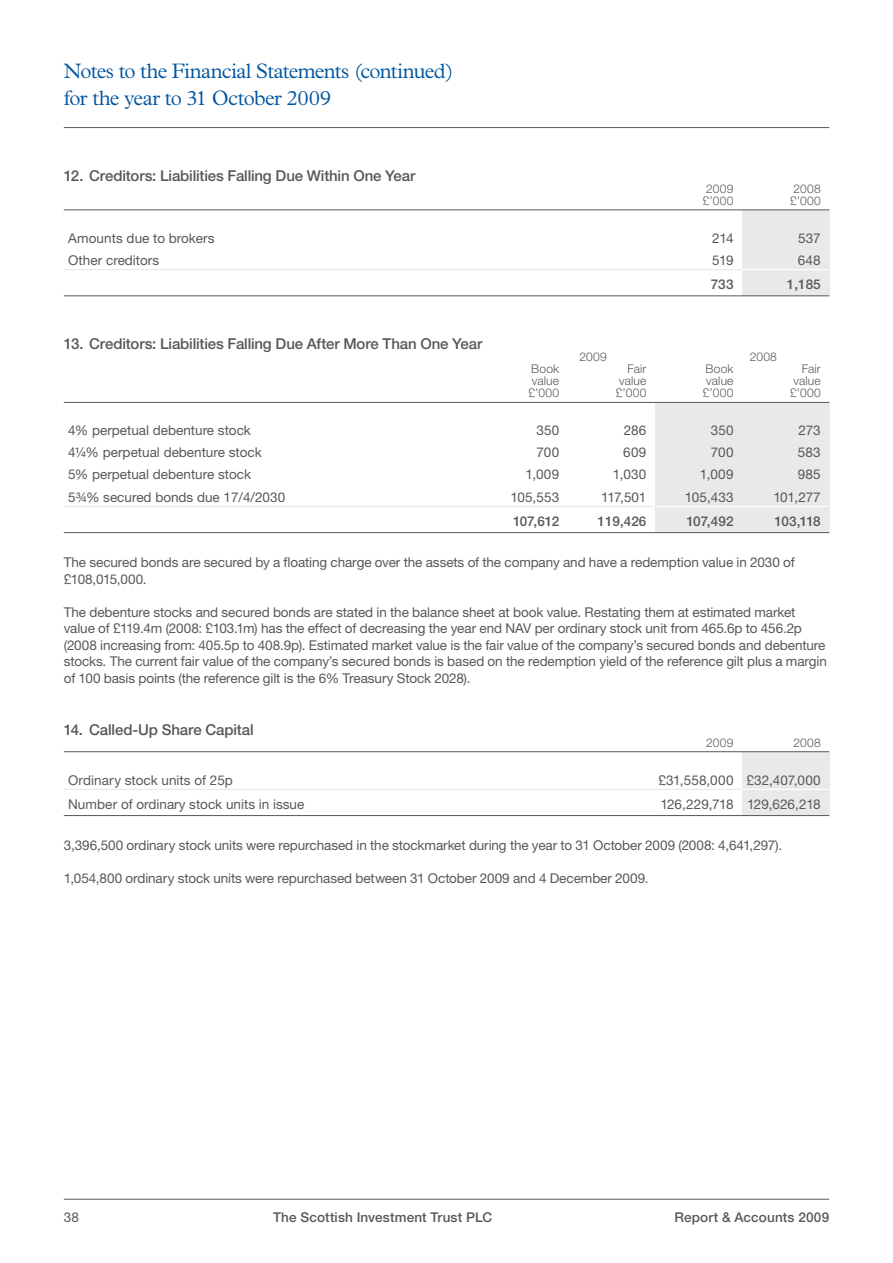
<style>
.page{position:relative;width:893px;height:1263px;background:#fff}
.page>*{position:absolute;margin:0;border:0;box-sizing:border-box;transform-origin:0 0}
.t1{font:300 21px/27px "Plantin Std";letter-spacing:-.03em;color:#0055a0}
.t2{font:500 15px "Helvetica Neue LT Std";letter-spacing:-.01em;color:#58585a}
.t3{font:13.5px/16.5px "Helvetica Neue LT Std";letter-spacing:-.005em;color:#58585a}
.t4{font:500 13.5px "Helvetica Neue LT Std";letter-spacing:.01em;color:#58585a}
.t5{font:300 12px "Helvetica Neue LT Std";letter-spacing:.015em;color:#58585a}
</style>
<div class="page">
<hr style="left:64px;top:1199px;width:765px;height:1px;background:#58585a">
<hr style="left:64px;top:127px;width:765px;height:1px;background:#58585a">
<div style="left:655px;top:403px;width:174px;height:130px;background:#e8e9ea"></div>
<div style="left:742px;top:752px;width:87px;height:64px;background:#e8e9ea"></div>
<div style="left:742px;top:210px;width:87px;height:86px;background:#e8e9ea"></div>
<hr style="left:64px;top:209px;width:765px;height:1px;background:#58585a">
<hr style="left:64px;top:269px;width:765px;height:1px;background:#e8e9ea">
<hr style="left:742px;top:269px;width:87px;height:1px;background:#fff">
<hr style="left:64px;top:295px;width:765px;height:1px;background:#58585a">
<hr style="left:64px;top:402px;width:765px;height:1px;background:#58585a">
<hr style="left:64px;top:506px;width:765px;height:1px;background:#e8e9ea">
<hr style="left:655px;top:506px;width:174px;height:1px;background:#fff">
<hr style="left:64px;top:532px;width:765px;height:1px;background:#58585a">
<hr style="left:64px;top:751px;width:765px;height:1px;background:#58585a">
<hr style="left:64px;top:789px;width:765px;height:1px;background:#e8e9ea">
<hr style="left:742px;top:789px;width:87px;height:1px;background:#fff">
<hr style="left:64px;top:815px;width:765px;height:1px;background:#58585a">
<h1 class="t1" style="left:64px;top:58px;width:391px">Notes to the Financial Statements (continued) for the year to 31 October 2009</h1>
<p class="t2" style="left:64px;top:167px;width:353px">12. Creditors: Liabilities Falling Due Within One Year</p>
<p class="t5" style="left:706px;top:181px;width:29px">2009</p>
<p class="t5" style="left:793px;top:181px;width:29px">2008</p>
<p class="t5" style="left:703px;top:193px;width:32px">£’000</p>
<p class="t5" style="left:790px;top:193px;width:32px">£’000</p>
<p class="t3" style="left:68px;top:229px;width:148px">Amounts due to brokers</p>
<p class="t3" style="left:712px;top:229px;width:23px">214</p>
<p class="t3" style="left:798px;top:229px;width:24px">537</p>
<p class="t3" style="left:68px;top:252px;width:93px">Other creditors</p>
<p class="t3" style="left:712px;top:252px;width:23px">519</p>
<p class="t3" style="left:798px;top:252px;width:24px">648</p>
<p class="t4" style="left:711px;top:276px;width:24px">733</p>
<p class="t4" style="left:787px;top:276px;width:35px">1,185</p>
<p class="t2" style="left:64px;top:335px;width:420px">13. Creditors: Liabilities Falling Due After More Than One Year</p>
<p class="t5" style="left:580px;top:350px;width:29px">2009</p>
<p class="t5" style="left:750px;top:350px;width:29px">2008</p>
<p class="t5" style="left:531px;top:362px;width:29px">Book</p>
<p class="t5" style="left:627px;top:362px;width:20px">Fair</p>
<p class="t5" style="left:706px;top:362px;width:29px">Book</p>
<p class="t5" style="left:802px;top:362px;width:20px">Fair</p>
<p class="t5" style="left:532px;top:374px;width:29px">value</p>
<p class="t5" style="left:619px;top:374px;width:29px">value</p>
<p class="t5" style="left:706px;top:374px;width:29px">value</p>
<p class="t5" style="left:793px;top:374px;width:29px">value</p>
<p class="t5" style="left:529px;top:386px;width:32px">£’000</p>
<p class="t5" style="left:616px;top:386px;width:32px">£’000</p>
<p class="t5" style="left:703px;top:386px;width:32px">£’000</p>
<p class="t5" style="left:790px;top:386px;width:32px">£’000</p>
<p class="t3" style="left:68px;top:422px;width:184px">4% perpetual debenture stock</p>
<p class="t3" style="left:536px;top:422px;width:24px">350</p>
<p class="t3" style="left:624px;top:422px;width:24px">286</p>
<p class="t3" style="left:711px;top:422px;width:24px">350</p>
<p class="t3" style="left:799px;top:422px;width:24px">273</p>
<p class="t3" style="left:68px;top:444px;width:195px">4¼% perpetual debenture stock</p>
<p class="t3" style="left:536px;top:444px;width:24px">700</p>
<p class="t3" style="left:623px;top:444px;width:25px">609</p>
<p class="t3" style="left:711px;top:444px;width:24px">700</p>
<p class="t3" style="left:798px;top:444px;width:24px">583</p>
<p class="t3" style="left:68px;top:466px;width:184px">5% perpetual debenture stock</p>
<p class="t3" style="left:526px;top:466px;width:35px">1,009</p>
<p class="t3" style="left:613px;top:466px;width:35px">1,030</p>
<p class="t3" style="left:700px;top:466px;width:35px">1,009</p>
<p class="t3" style="left:798px;top:466px;width:24px">985</p>
<p class="t3" style="left:68px;top:488px;width:219px">5¾% secured bonds due 17/4/2030</p>
<p class="t3" style="left:510px;top:488px;width:50px">105,553</p>
<p class="t3" style="left:601px;top:488px;width:47px">117,501</p>
<p class="t3" style="left:685px;top:488px;width:50px">105,433</p>
<p class="t3" style="left:773px;top:488px;width:49px">101,277</p>
<p class="t4" style="left:513px;top:513px;width:48px">107,612</p>
<p class="t4" style="left:598px;top:513px;width:50px">119,426</p>
<p class="t4" style="left:686px;top:513px;width:49px">107,492</p>
<p class="t4" style="left:774px;top:513px;width:48px">103,118</p>
<p class="t3" style="left:64px;top:554px;width:732px">The secured bonds are secured by a floating charge over the assets of the company and have a redemption value in 2030 of £108,015,000.</p>
<p class="t3" style="left:64px;top:604px;width:765px">The debenture stocks and secured bonds are stated in the balance sheet at book value. Restating them at estimated market value of £119.4m (2008: £103.1m) has the effect of decreasing the year end NAV per ordinary stock unit from 465.6p to 456.2p (2008 increasing from: 405.5p to 408.9p). Estimated market value is the fair value of the company’s secured bonds and debenture stocks. The current fair value of the company’s secured bonds is based on the redemption yield of the reference gilt plus a margin of 100 basis points (the reference gilt is the 6% Treasury Stock 2028).</p>
<p class="t2" style="left:64px;top:720px;width:191px">14. Called-Up Share Capital</p>
<p class="t5" style="left:706px;top:735px;width:29px">2009</p>
<p class="t5" style="left:793px;top:735px;width:29px">2008</p>
<p class="t3" style="left:68px;top:771px;width:166px">Ordinary stock units of 25p</p>
<p class="t3" style="left:658px;top:771px;width:164px">£31,558,000 £32,407,000</p>
<p class="t3" style="left:68px;top:795px;width:238px">Number of ordinary stock units in issue</p>
<p class="t3" style="left:660px;top:795px;width:162px">126,229,718 129,626,218</p>
<p class="t3" style="left:64px;top:837px;width:720px">3,396,500 ordinary stock units were repurchased in the stockmarket during the year to 31 October 2009 (2008: 4,641,297).</p>
<p class="t3" style="left:64px;top:870px;width:586px">1,054,800 ordinary stock units were repurchased between 31 October 2009 and 4 December 2009.</p>
<p class="t3" style="left:64px;top:1208px;width:17px">38</p>
<p class="t4" style="left:273px;top:1209px;width:221px">The Scottish Investment Trust PLC</p>
<p class="t4" style="left:674px;top:1209px;width:156px">Report &amp; Accounts 2009</p>
</div>
